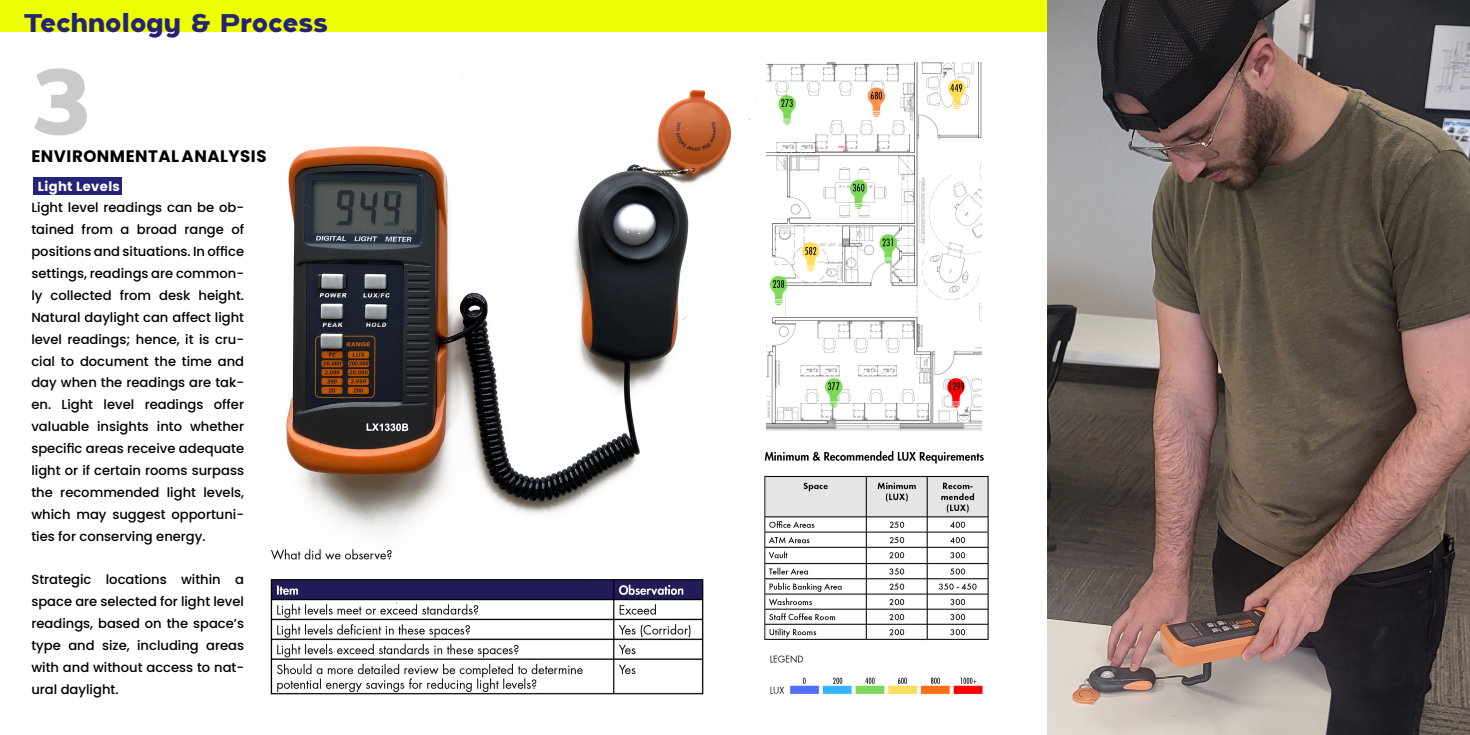
<style>
.page{position:relative;width:1470px;height:735px;background:#fff}
.page>*{position:absolute;margin:0;border:0;box-sizing:border-box;transform-origin:0 0}
.t1{font:900 90.12px "Holgada";color:#c9cacc}
.t2{font:900 24.85px "Holgada";letter-spacing:.02em;color:#252379}
.t3{font:700 16.62px "Poppins";letter-spacing:.03em;color:#000}
.t4{font:500 13.12px/21.9px "Poppins";color:#000;text-align:justify}
.t5{font:700 13.12px "Poppins";letter-spacing:.03em;color:#fff}
</style>
<div class="page">
<img style="left:221px;top:74px;width:536px;height:459px">
<img style="left:1047px;top:0;width:423px;height:735px">
<img style="left:770px;top:655px;width:213px;height:39px">
<img style="left:764px;top:451px;width:225px;height:189px">
<img style="left:766px;top:63px;width:215px;height:368px">
<div style="left:33px;top:178px;width:89px;height:17px;background:#252379"></div>
<img style="left:270px;top:549px;width:434px;height:146px">
<div style="left:0;top:0;width:1046px;height:32px;background:#edff00"></div>
<h2 class="t2" style="left:24px;top:5px;width:305px">Technology &amp; Process</h2>
<h1 class="t1" style="left:32px;top:35px;width:61px">3</h1>
<p class="t3" style="left:32px;top:146px;width:237px">ENVIRONMENTAL ANALYSIS</p>
<p class="t5" style="left:38px;top:178px;width:84px">Light Levels</p>
<p class="t4" style="left:31px;top:197px;width:214px">Light level readings can be ob&shy;tained from a broad range of positions and situations. In office settings, readings are common&shy;ly collected from desk height.<br>Natural daylight can affect light level readings; hence, it is cru&shy;cial to document the time and day when the readings are tak&shy;en. Light level readings offer valuable insights into whether specific areas receive adequate light or if certain rooms surpass the recommended light levels, which may suggest opportuni&shy;ties for conserving energy.</p>
<p class="t4" style="left:31px;top:569px;width:214px">Strategic locations within a space are selected for light level readings, based on the space’s type and size, including areas with and without access to nat&shy;ural daylight.</p>
</div>
